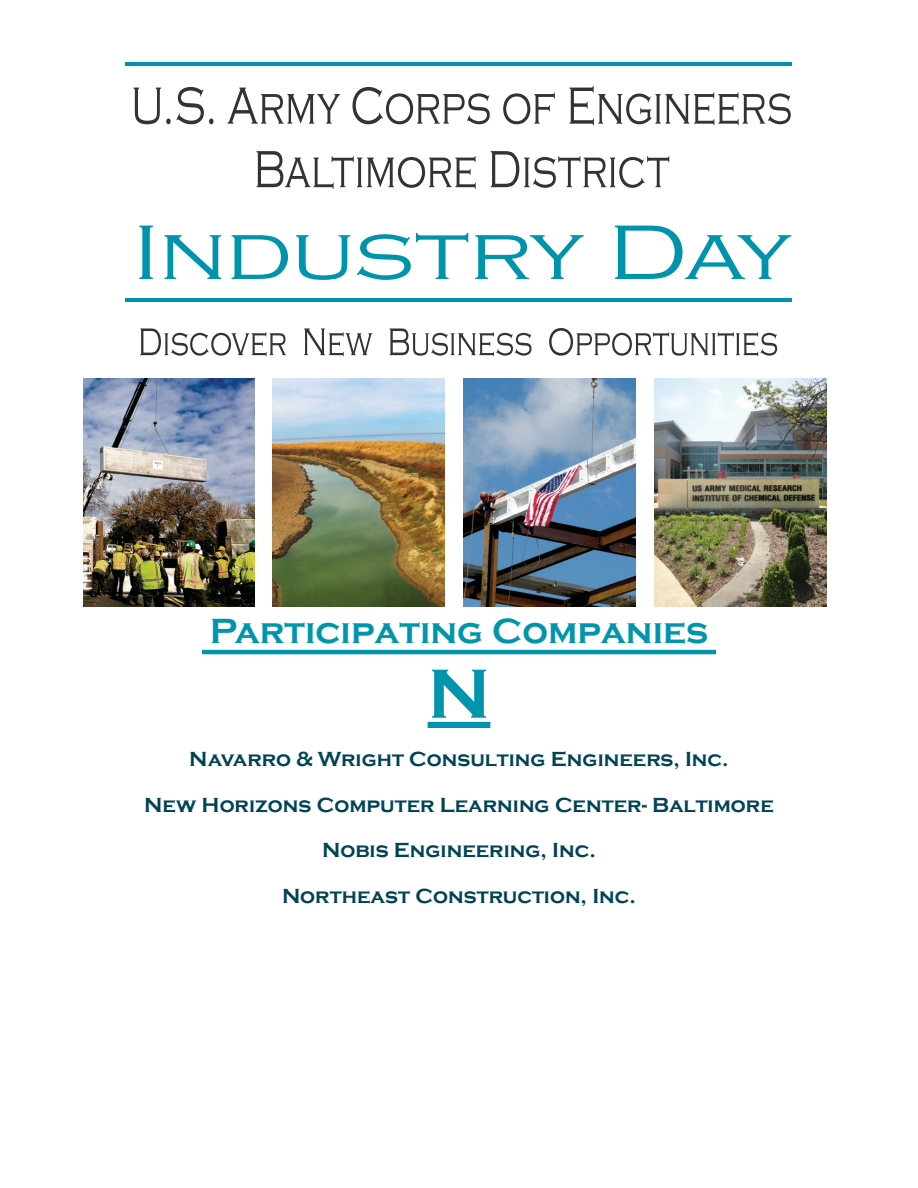
<style>
.page{position:relative;width:918px;height:1188px;background:#fff}
.page>*{position:absolute;margin:0;border:0;box-sizing:border-box;transform-origin:0 0}
.t1{font:700 72px "Copperplate Gothic";color:#0095ac}
.t2{font:700 36px "Copperplate Gothic";color:#0095ac}
.t3{font:700 21px "Copperplate Gothic";color:#004355}
</style>
<div class="page">
<img style="left:83px;top:378px;width:172px;height:228px">
<img style="left:273px;top:378px;width:172px;height:229px">
<img style="left:464px;top:378px;width:172px;height:229px">
<img style="left:655px;top:378px;width:171px;height:229px">
<svg style="left:134px;top:87px;width:79px;height:37px"></svg>
<svg style="left:227px;top:88px;width:113px;height:36px"></svg>
<svg style="left:353px;top:87px;width:137px;height:37px"></svg>
<svg style="left:503px;top:92px;width:52px;height:32px"></svg>
<svg style="left:569px;top:86px;width:222px;height:39px"></svg>
<svg style="left:257px;top:151px;width:219px;height:38px"></svg>
<svg style="left:491px;top:151px;width:178px;height:37px"></svg>
<svg style="left:139px;top:226px;width:14px;height:53px"></svg>
<svg style="left:164px;top:235px;width:57px;height:44px"></svg>
<svg style="left:231px;top:235px;width:57px;height:44px"></svg>
<svg style="left:296px;top:235px;width:54px;height:45px"></svg>
<svg style="left:357px;top:233px;width:111px;height:47px"></svg>
<svg style="left:475px;top:235px;width:109px;height:44px"></svg>
<svg style="left:615px;top:226px;width:176px;height:53px"></svg>
<hr style="left:125px;top:63px;width:666px;height:3px;background:#0094ac">
<hr style="left:125px;top:298px;width:666px;height:4px;background:#0094ac">
<svg style="left:140px;top:328px;width:146px;height:28px"></svg>
<svg style="left:304px;top:328px;width:68px;height:28px"></svg>
<svg style="left:390px;top:328px;width:142px;height:28px"></svg>
<svg style="left:549px;top:328px;width:228px;height:28px"></svg>
<hr style="left:202px;top:650px;width:514px;height:4px;background:#0095ac">
<div style="left:428px;top:722px;width:62px;height:6px;background:#0095ac"></div>
<p class="t2" style="left:210px;top:611px;width:500px">Participating Companies</p>
<p class="t1" style="left:428px;top:654px;width:64px">N</p>
<p class="t3" style="left:189px;top:748px;width:541px">Navarro &amp; Wright Consulting Engineers, Inc.</p>
<p class="t3" style="left:144px;top:793px;width:631px">New Horizons Computer Learning Center- Baltimore</p>
<p class="t3" style="left:322px;top:838px;width:275px">Nobis Engineering, Inc.</p>
<p class="t3" style="left:282px;top:884px;width:355px">Northeast Construction, Inc.</p>
</div>
